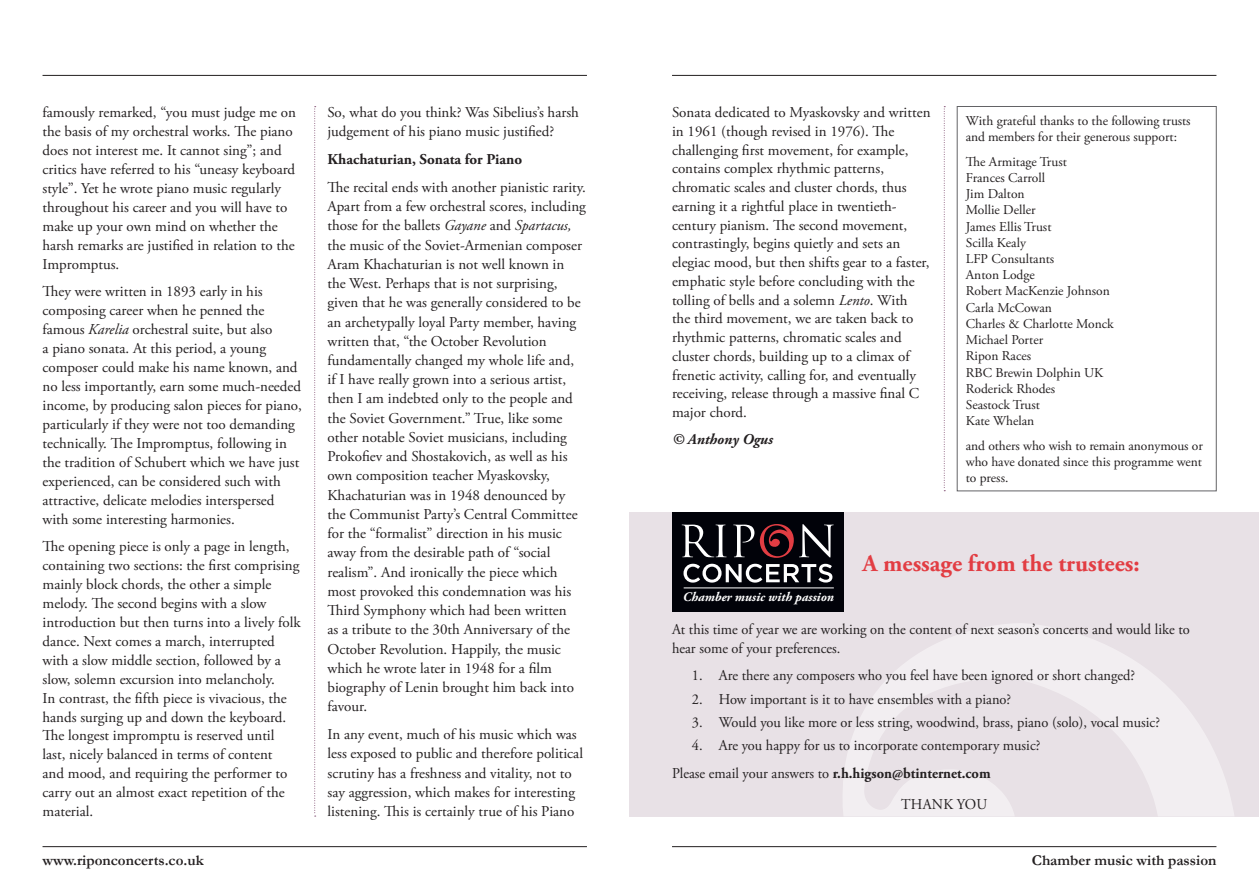
<style>
.page{position:relative;width:1259px;height:893px;background:#fff}
.page>*{position:absolute;margin:0;border:0;box-sizing:border-box;transform-origin:0 0}
.t1{font:700 24px "Adobe Garamond Pro";color:#e23d43}
.t2{font:15px/18.9px "Adobe Garamond Pro";color:#231f20}
.t3{font:15px/18.8px "Adobe Garamond Pro";color:#231f20;scale:.96 1}
.t4{font:700 15px "Garamond";color:#231f20}
.t5{font:700 15px "Adobe Garamond Pro";color:#231f20}
.t6{font:italic 700 15px "Adobe Garamond Pro";color:#231f20}
.t7{font:13.5px/16.2px "Adobe Garamond Pro";color:#231f20}
.t8{font:italic 700 13.05px "Adobe Garamond Pro";color:#fff}
.s1{font-style:italic}
.s2{font-weight:700}
</style>
<div class="page">
<div style="left:629px;top:512px;width:630px;height:304px;background:#e8e1e6"></div>
<hr style="left:672px;top:846px;width:544px;height:1px;background:#231f20">
<hr style="left:43px;top:846px;width:544px;height:1px;background:#231f20">
<hr style="left:43px;top:75px;width:544px;height:1px;background:#231f20">
<hr style="left:672px;top:75px;width:544px;height:1px;background:#231f20">
<svg style="left:314px;top:106px;width:2px;height:711px"></svg>
<svg style="left:944px;top:106px;width:1px;height:385px"></svg>
<div style="left:957px;top:106px;width:259px;height:385px;border:1px solid #636366"></div>
<div style="left:672px;top:512px;width:171px;height:99px;background:#010209"></div>
<svg style="left:681px;top:525px;width:45px;height:32px"></svg>
<svg style="left:733px;top:525px;width:21px;height:32px"></svg>
<svg style="left:760px;top:524px;width:73px;height:34px"></svg>
<svg style="left:683px;top:564px;width:149px;height:19px"></svg>
<hr style="left:683px;top:588px;width:151px;height:1px;background:#fff">
<svg style="left:843px;top:623px;width:391px;height:193px"></svg>
<p class="t2" style="left:43px;top:104px;width:255px">famously remarked, “you must judge me on the basis of my orchestral works. The piano does not interest me. It cannot sing”; and critics have referred to his “uneasy keyboard style”. Yet he wrote piano music regularly throughout his career and you will have to make up your own mind on whether the harsh remarks are justified in relation to the Impromptus.</p>
<p class="t2" style="left:43px;top:283px;width:261px">They were written in 1893 early in his composing career when he penned the famous <span class="s1">Karelia</span> orchestral suite, but also<br>a piano sonata. At this period, a young composer could make his name known, and no less importantly, earn some much-needed income, by producing salon pieces for piano, particularly if they were not too demanding technically. The Impromptus, following in the tradition of Schubert which we have just experienced, can be considered such with attractive, delicate melodies interspersed with some interesting harmonies.</p>
<p class="t2" style="left:43px;top:537px;width:260px">The opening piece is only a page in length, containing two sections: the first comprising mainly block chords, the other a simple melody. The second begins with a slow introduction but then turns into a lively folk dance. Next comes a march, interrupted with a slow middle section, followed by a slow, solemn excursion into melancholy.<br>In contrast, the fifth piece is vivacious, the hands surging up and down the keyboard.<br>The longest impromptu is reserved until last, nicely balanced in terms of content<br>and mood, and requiring the performer to carry out an almost exact repetition of the material.</p>
<p class="t2" style="left:327px;top:103px;width:253px">So, what do you think? Was Sibelius’s harsh judgement of his piano music justified?</p>
<p class="t5" style="left:327px;top:151px;width:196px">Khachaturian, Sonata for Piano</p>
<p class="t2" style="left:327px;top:178px;width:260px">The recital ends with another pianistic rarity.<br>Apart from a few orchestral scores, including those for the ballets <span class="s1">Gayane</span> and <span class="s1">Spartacus, </span>the music of the Soviet-Armenian composer Aram Khachaturian is not well known in the West. Perhaps that is not surprising, given that he was generally considered to be an archetypally loyal Party member, having written that, “the October Revolution fundamentally changed my whole life and, if I have really grown into a serious artist, then I am indebted only to the people and the Soviet Government.” True, like some other notable Soviet musicians, including Prokofiev and Shostakovich, as well as his own composition teacher Myaskovsky, Khachaturian was in 1948 denounced by the Communist Party’s Central Committee for the “formalist” direction in his music away from the desirable path of “social realism”. And ironically the piece which most provoked this condemnation was his Third Symphony which had been written<br>as a tribute to the 30th Anniversary of the October Revolution. Happily, the music which he wrote later in 1948 for a film biography of Lenin brought him back into favour.</p>
<p class="t2" style="left:327px;top:725px;width:257px">In any event, much of his music which was less exposed to public and therefore political scrutiny has a freshness and vitality, not to say aggression, which makes for interesting listening. This is certainly true of his Piano</p>
<p class="t2" style="left:672px;top:104px;width:260px">Sonata dedicated to Myaskovsky and written in 1961 (though revised in 1976). The challenging first movement, for example, contains complex rhythmic patterns, chromatic scales and cluster chords, thus earning it a rightful place in twentieth&shy;century pianism. The second movement, contrastingly, begins quietly and sets an elegiac mood, but then shifts gear to a faster, emphatic style before concluding with the tolling of bells and a solemn <span class="s1">Lento</span>. With<br>the third movement, we are taken back to rhythmic patterns, chromatic scales and cluster chords, building up to a climax of frenetic activity, calling for, and eventually receiving, release through a massive final C major chord.</p>
<p class="t6" style="left:672px;top:431px;width:102px">© Anthony Ogus</p>
<p class="t7" style="left:966px;top:113px;width:226px">With grateful thanks to the following trusts and members for their generous support:</p>
<p class="t7" style="left:966px;top:154px;width:149px">The Armitage Trust<br>Frances Carroll<br>Jim Dalton<br>Mollie Deller<br>James Ellis Trust<br>Scilla Kealy<br>LFP Consultants<br>Anton Lodge<br>Robert MacKenzie Johnson<br>Carla McCowan<br>Charles &amp; Charlotte Monck<br>Michael Porter<br>Ripon Races<br>RBC Brewin Dolphin UK<br>Roderick Rhodes<br>Seastock Trust<br>Kate Whelan</p>
<p class="t7" style="left:966px;top:438px;width:238px;text-align:justify">and others who wish to remain anonymous or who have donated since this programme went to press.</p>
<h1 class="t1" style="left:862px;top:549px;width:278px">A message from the trustees:</h1>
<p class="t8" style="left:683px;top:590px;width:152px">Chamber music with passion</p>
<p class="t3" style="left:672px;top:620px;width:541px">At this time of year we are working on the content of next season’s concerts and would like to hear some of your preferences.</p>
<p class="t3" style="left:692px;top:667px;width:463px">1. Are there any composers who you feel have been ignored or short changed?</p>
<p class="t3" style="left:692px;top:690px;width:334px">2. How important is it to have ensembles with a piano?</p>
<p class="t3" style="left:692px;top:713px;width:489px">3. Would you like more or less string, woodwind, brass, piano (solo), vocal music?</p>
<p class="t3" style="left:672px;top:732px;width:385px;line-height:27.6px;text-indent:20px">4. Are you happy for us to incorporate contemporary music?<br>Please email your answers to <span class="s2">r.h.higson@btinternet.com</span></p>
<p class="t3" style="left:901px;top:795px;width:91px">THANK YOU</p>
<p class="t4" style="left:43px;top:851px;width:163px">www.riponconcerts.co.uk</p>
<p class="t4" style="left:1032px;top:851px;width:186px">Chamber music with passion</p>
</div>
